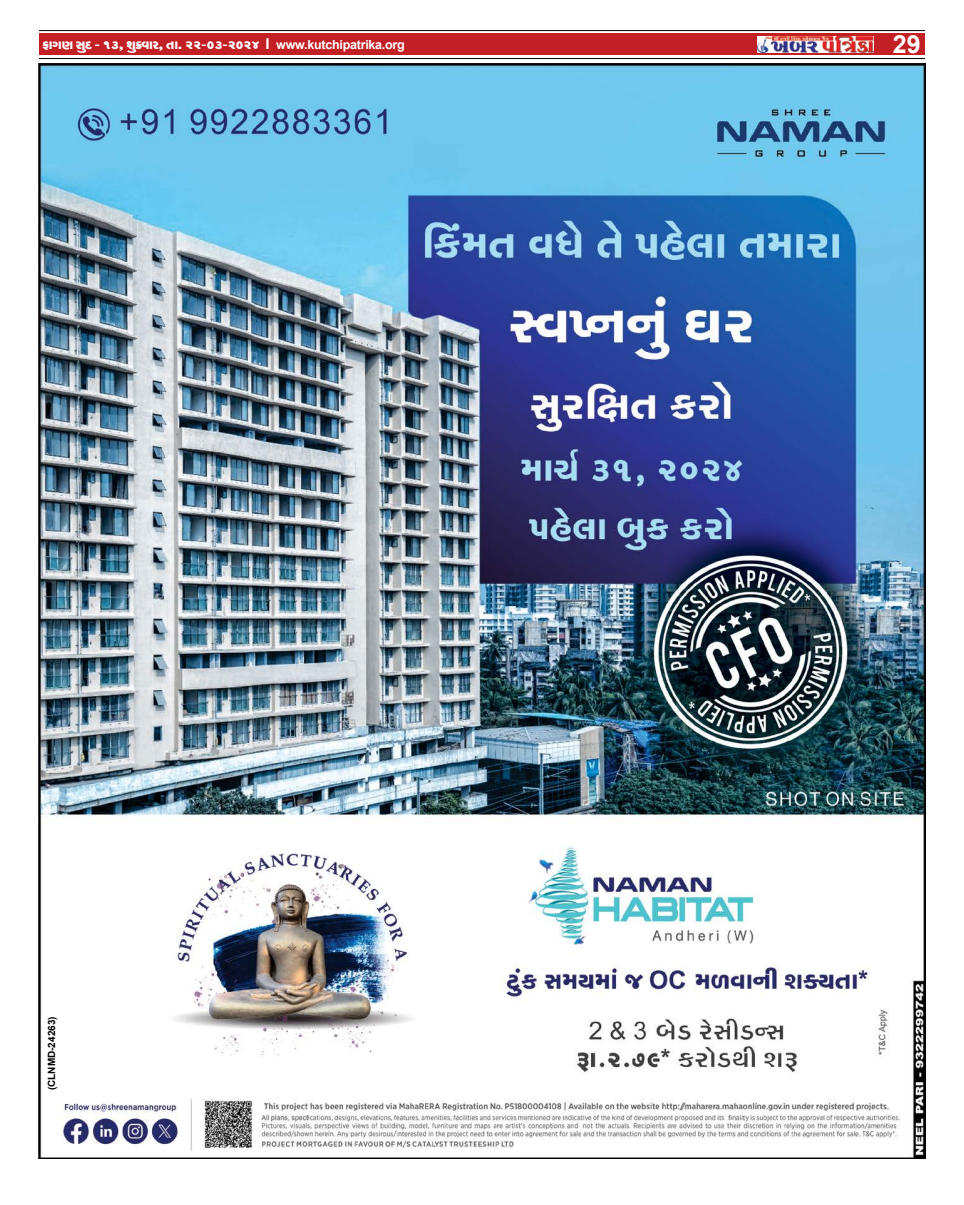
<style>
.page{position:relative;width:964px;height:1205px;background:#fff}
.page>*{position:absolute;margin:0;border:0;box-sizing:border-box;transform-origin:0 0}
.t1{font:700 25px "Arial";color:#fff}
.t2{font:15px "SHREE GUJ7";letter-spacing:-.02em;color:#fff}
.t3{font:700 10px "Arial";color:#000}
.s1{font-family:"Arial";font-weight:700}
.s2{font-family:"Arial";font-weight:700;font-size:12.5px}
</style>
<div class="page">
<hr style="left:39px;top:58px;width:886px;height:1px;background:#000">
<div style="left:39px;top:34px;width:713px;height:21px;background:#c22025"></div>
<hr style="left:39px;top:30px;width:886px;height:1px;background:#000">
<div style="left:753px;top:34px;width:172px;height:21px;background:#c22025"></div>
<img style="left:757px;top:36px;width:116px;height:17px">
<img style="left:39px;top:64px;width:886px;height:1095px">
<p class="t2" style="left:43px;top:38px;width:364px">apNZ kyv$ - 13, iy¾$hpf, sp. 22-03-2024 <span class="s1">I</span> <span class="s2">www.kutchipatrika.org</span></p>
<h1 class="t1" style="left:893px;top:26px;width:29px">29</h1>
<p class="t3" style="left:45px;top:1090px;width:75px;rotate:-90deg">(CLNMD-24263)</p>
</div>
